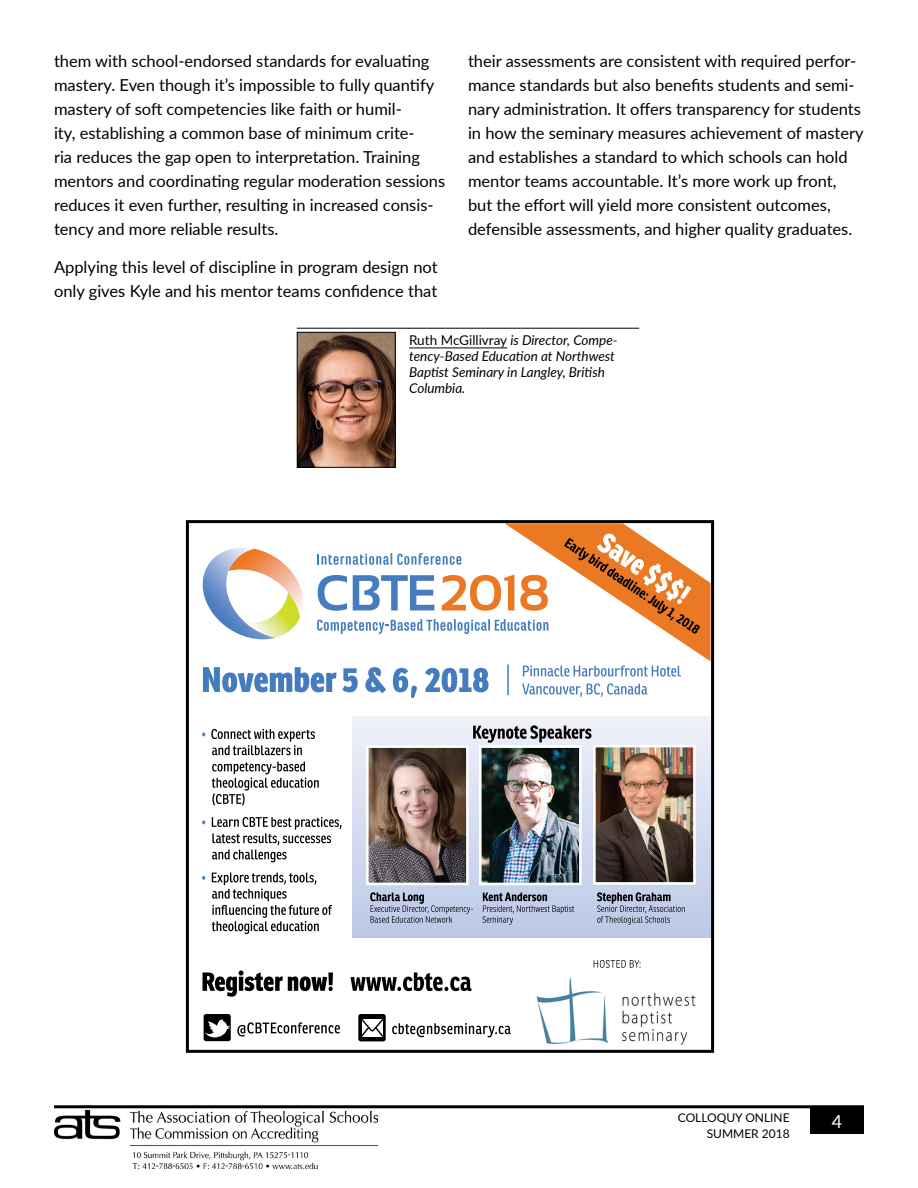
<style>
.page{position:relative;width:918px;height:1188px;background:#fff}
.page>*{position:absolute;margin:0;border:0;box-sizing:border-box;transform-origin:0 0}
.t1{font:18px "Lato";color:#fff}
.Body_Text{font:16.5px/24px "Lato";color:#000}
.Byline_End_Blurb{font:italic 13.5px/16.2px "Lato";color:#000}
.t2{font:12px/16.5px "Lato";color:#000;text-align:right}
.s1{font-style:normal}
</style>
<div class="page">
<div style="left:810px;top:1107px;width:54px;height:27px;background:#000"></div>
<hr style="left:54px;top:1105px;width:810px;height:3px;background:#000">
<img style="left:54px;top:1110px;width:324px;height:59px">
<hr style="left:297px;top:328px;width:342px;height:1px;background:#000">
<hr style="left:409px;top:348px;width:98px;height:1px;background:#000">
<img style="left:299px;top:334px;width:95px;height:132px">
<div style="left:297px;top:332px;width:99px;height:136px;border:1px solid #000"></div>
<img style="left:536px;top:977px;width:160px;height:68px">
<svg style="left:594px;top:960px;width:47px;height:8px"></svg>
<svg style="left:212px;top:873px;width:120px;height:61px"></svg>
<svg style="left:202px;top:876px;width:3px;height:4px"></svg>
<svg style="left:212px;top:817px;width:130px;height:45px"></svg>
<svg style="left:212px;top:762px;width:107px;height:44px"></svg>
<svg style="left:211px;top:729px;width:104px;height:26px"></svg>
<div style="left:352px;top:717px;width:359px;height:220px;background:linear-gradient(to bottom,#eff1f9,#bcc9e7)"></div>
<img style="left:370px;top:749px;width:95px;height:132px">
<div style="left:366px;top:745px;width:103px;height:140px;border:3px solid #fff"></div>
<svg style="left:370px;top:892px;width:103px;height:31px;background:#a1abc2"></svg>
<img style="left:483px;top:749px;width:95px;height:132px">
<div style="left:479px;top:745px;width:103px;height:140px;border:3px solid #fff"></div>
<svg style="left:482px;top:893px;width:92px;height:32px;background:#a1abc3"></svg>
<img style="left:597px;top:749px;width:95px;height:132px">
<div style="left:593px;top:745px;width:103px;height:140px;border:3px solid #fff"></div>
<svg style="left:597px;top:892px;width:88px;height:33px;background:#9aa4ba"></svg>
<svg style="left:473px;top:725px;width:119px;height:18px;background:#96979d"></svg>
<svg style="left:237px;top:1022px;width:103px;height:15px"></svg>
<svg style="left:204px;top:1014px;width:27px;height:27px"></svg>
<div style="left:358px;top:1014px;width:28px;height:27px;background:#000;border-radius:2px"></div>
<svg style="left:362px;top:1019px;width:21px;height:18px"></svg>
<svg style="left:392px;top:1023px;width:119px;height:14px"></svg>
<svg style="left:203px;top:970px;width:269px;height:27px"></svg>
<svg style="left:203px;top:522px;width:512px;height:176px"></svg>
<div style="left:186px;top:520px;width:528px;height:533px;border:3px solid #000"></div>
<p class="Body_Text" style="left:54px;top:49px;width:393px">them with school-endorsed standards for evaluating mastery. Even though it’s impossible to fully quantify mastery of soft competencies like faith or humil-<br>ity, establishing a common base of minimum crite-<br>ria reduces the gap open to interpretation. Training mentors and coordinating regular moderation sessions reduces it even further, resulting in increased consis&shy;tency and more reliable results.</p>
<p class="Body_Text" style="left:54px;top:254px;width:385px">Applying this level of discipline in program design not only gives Kyle and his mentor teams confidence that</p>
<p class="Body_Text" style="left:468px;top:49px;width:397px">their assessments are consistent with required perfor&shy;mance standards but also benefits students and semi&shy;nary administration. It offers transparency for students in how the seminary measures achievement of mastery and establishes a standard to which schools can hold mentor teams accountable. It’s more work up front, but the effort will yield more consistent outcomes, defensible assessments, and higher quality graduates.</p>
<p class="Byline_End_Blurb" style="left:409px;top:331px;width:210px"><span class="s1">Ruth McGillivray</span> is Director, Compe&shy;tency-Based Education at Northwest<br>Baptist Seminary in Langley, British<br>Columbia.</p>
<p class="t2" style="left:678px;top:1108px;width:113px">COLLOQUY ONLINE<br>SUMMER 2018</p>
<p class="t1" style="left:832px;top:1108px;width:12px">4</p>
</div>
